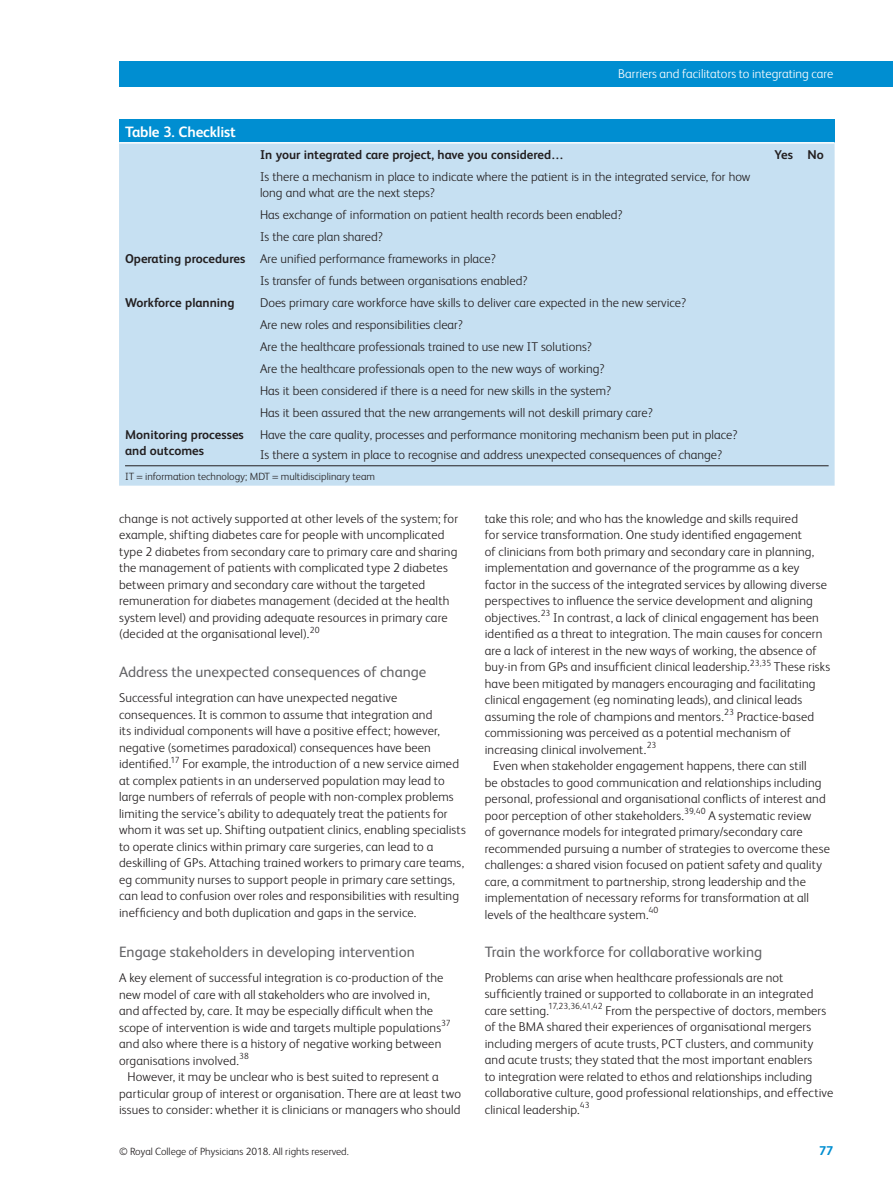
<style>
.page{position:relative;width:893px;height:1191px;background:#fff}
.page>*{position:absolute;margin:0;border:0;box-sizing:border-box;transform-origin:0 0}
.t1{font:15px "FS Albert";color:#636366}
.t2{font:700 15px "FS Albert";letter-spacing:-.01em;color:#fff}
.t3{font:300 12.75px/16.5px "FS Albert";letter-spacing:.01em;color:#231f20}
.t4{font:700 12.75px/16.5px "FS Albert";color:#231f20}
.t5{font:300 12.75px "FS Albert";color:#fff}
.t6{font:700 12.75px "FS Albert";color:#008ed1}
.t7{font:300 10.5px "FS Albert";color:#231f20}
.s1{font-weight:700}
</style>
<div class="page">
<div style="left:119px;top:62px;width:774px;height:25px;background:#008ed1"></div>
<div style="left:119px;top:119px;width:716px;height:24px;background:#008ed1"></div>
<div style="left:119px;top:144px;width:716px;height:341px;background:#c6e0f2"></div>
<hr style="left:119px;top:142px;width:716px;height:2px;background:#fff">
<hr style="left:125px;top:465px;width:704px;height:1px;background:#231f20">
<svg style="left:137px;top:475px;width:5px;height:3px"></svg>
<svg style="left:273px;top:475px;width:5px;height:3px"></svg>
<p class="t2" style="left:125px;top:125px;width:112px">Table 3. Checklist</p>
<p class="t5" style="left:618px;top:69px;width:217px">Barriers and facilitators to integrating care</p>
<p class="t4" style="left:260px;top:147px;width:305px">In your integrated care project, have you considered…</p>
<p class="t4" style="left:775px;top:147px;width:51px">Yes No</p>
<p class="t3" style="left:260px;top:169px;width:492px">Is there a mechanism in place to indicate where the patient is in the integrated service, for how long and what are the next steps?</p>
<p class="t3" style="left:260px;top:208px;width:364px">Has exchange of information on patient health records been enabled?</p>
<p class="t3" style="left:260px;top:230px;width:124px">Is the care plan shared?</p>
<p class="t3" style="left:125px;top:252px;width:372px"><span class="s1">Operating procedures</span> Are unified performance frameworks in place?</p>
<p class="t3" style="left:260px;top:274px;width:269px">Is transfer of funds between organisations enabled?</p>
<p class="t4" style="left:125px;top:295px;width:111px">Workforce planning</p>
<p class="t3" style="left:260px;top:293px;width:428px;line-height:21.9px">Does primary care workforce have skills to deliver care expected in the new service?<br>Are new roles and responsibilities clear?<br>Are the healthcare professionals trained to use new IT solutions?<br>Are the healthcare professionals open to the new ways of working?<br>Has it been considered if there is a need for new skills in the system?<br>Has it been assured that the new arrangements will not deskill primary care?</p>
<p class="t4" style="left:125px;top:427px;width:120px">Monitoring processes and outcomes</p>
<p class="t3" style="left:260px;top:425px;width:479px;line-height:20.7px">Have the care quality, processes and performance monitoring mechanism been put in place?<br>Is there a system in place to recognise and address unexpected consequences of change?</p>
<p class="t7" style="left:125px;top:472px;width:251px">IT information technology; MDT multidisciplinary team</p>
<p class="t3" style="left:119px;top:511px;width:341px">change is not actively supported at other levels of the system; for example, shifting diabetes care for people with uncomplicated type 2 diabetes from secondary care to primary care and sharing the management of patients with complicated type 2 diabetes between primary and secondary care without the targeted remuneration for diabetes management (decided at the health system level) and providing adequate resources in primary care (decided at the organisational level). <sup>20</sup></p>
<p class="t1" style="left:119px;top:667px;width:309px">A ddress the unexpected consequences of change</p>
<p class="t3" style="left:119px;top:691px;width:348px">Successful integration can have unexpected negative consequences. It is common to assume that integration and<br>its individual components will have a positive effect; however, negative (sometimes paradoxical) consequences have been identified.<sup>17</sup> For example, the introduction of a new service aimed at complex patients in an underserved population may lead to large numbers of referrals of people with non-complex problems limiting the service’s ability to adequately treat the patients for whom it was set up. Shifting outpatient clinics, enabling specialists to operate clinics within primary care surgeries, can lead to a deskilling of GPs. Attaching trained workers to primary care teams, eg community nurses to support people in primary care settings, can lead to confusion over roles and responsibilities with resulting inefficiency and both duplication and gaps in the service.</p>
<p class="t1" style="left:119px;top:947px;width:297px">Engage stakeholders in developing intervention</p>
<p class="t3" style="left:119px;top:971px;width:333px">A key element of successful integration is co-production of the new model of care with all stakeholders who are involved in, and affected by, care. It may be especially difficult when the scope of intervention is wide and targets multiple populations <sup>37 </sup>and also where there is a history of negative working between organisations involved. <sup>38</sup></p>
<p class="t3" style="left:119px;top:1070px;width:343px;text-indent:9px">However, it may be unclear who is best suited to represent a particular group of interest or organisation. There are at least two issues to consider: whether it is clinicians or managers who should</p>
<p class="t3" style="left:485px;top:511px;width:315px">take this role; and who has the knowledge and skills required</p>
<p class="t3" style="left:485px;top:528px;width:319px">for service transformation. One study identified engagement</p>
<p class="t3" style="left:485px;top:544px;width:331px">of clinicians from both primary and secondary care in planning,</p>
<p class="t3" style="left:485px;top:561px;width:316px">implementation and governance of the programme as a key</p>
<p class="t3" style="left:485px;top:577px;width:344px">factor in the success of the integrated services by allowing diverse</p>
<p class="t3" style="left:485px;top:594px;width:330px">perspectives to influence the service development and aligning</p>
<p class="t3" style="left:485px;top:610px;width:336px">objectives. <sup>23</sup> In contrast, a lack of clinical engagement has been</p>
<p class="t3" style="left:485px;top:627px;width:339px">identified as a threat to integration. The main causes for concern</p>
<p class="t3" style="left:485px;top:643px;width:334px">are a lack of interest in the new ways of working, the absence of</p>
<p class="t3" style="left:485px;top:660px;width:347px">buy-in from GPs and insufficient clinical leadership. <sup>23,35</sup> These risks</p>
<p class="t3" style="left:485px;top:676px;width:332px">have been mitigated by managers encouraging and facilitating</p>
<p class="t3" style="left:485px;top:693px;width:319px">clinical engagement (eg nominating leads), and clinical leads</p>
<p class="t3" style="left:485px;top:709px;width:331px">assuming the role of champions and mentors. <sup>23</sup> Practice-based</p>
<p class="t3" style="left:485px;top:726px;width:308px">commissioning was perceived as a potential mechanism of</p>
<p class="t3" style="left:485px;top:742px;width:173px">increasing clinical involvement. <sup>23</sup></p>
<p class="t3" style="left:493px;top:759px;width:315px">Even when stakeholder engagement happens, there can still</p>
<p class="t3" style="left:485px;top:775px;width:338px">be obstacles to good communication and relationships including</p>
<p class="t3" style="left:485px;top:792px;width:343px">personal, professional and organisational conflicts of interest and</p>
<p class="t3" style="left:485px;top:808px;width:328px">poor perception of other stakeholders. <sup>39,40</sup> A systematic review</p>
<p class="t3" style="left:485px;top:825px;width:319px">of governance models for integrated primary/secondary care</p>
<p class="t3" style="left:485px;top:841px;width:347px">recommended pursuing a number of strategies to overcome these</p>
<p class="t3" style="left:485px;top:858px;width:339px">challenges: a shared vision focused on patient safety and quality</p>
<p class="t3" style="left:485px;top:874px;width:323px">care, a commitment to partnership, strong leadership and the</p>
<p class="t3" style="left:485px;top:891px;width:326px">implementation of necessary reforms for transformation at all</p>
<p class="t3" style="left:485px;top:907px;width:175px">levels of the healthcare system. <sup>40</sup></p>
<p class="t1" style="left:485px;top:946px;width:279px">Train the workforce for collaborative working</p>
<p class="t3" style="left:485px;top:970px;width:350px">Problems can arise when healthcare professionals are not sufficiently trained or supported to collaborate in an integrated care setting. <sup>17,23,36,41,42</sup> From the perspective of doctors, members of the BMA shared their experiences of organisational mergers including mergers of acute trusts, PCT clusters, and community and acute trusts; they stated that the most important enablers<br>to integration were related to ethos and relationships including collaborative culture, good professional relationships, and effective clinical leadership. <sup>43</sup></p>
<p class="t7" style="left:119px;top:1147px;width:231px">© Royal College of Physicians 2018. All rights reserved.</p>
<p class="t6" style="left:819px;top:1145px;width:16px">77</p>
</div>
